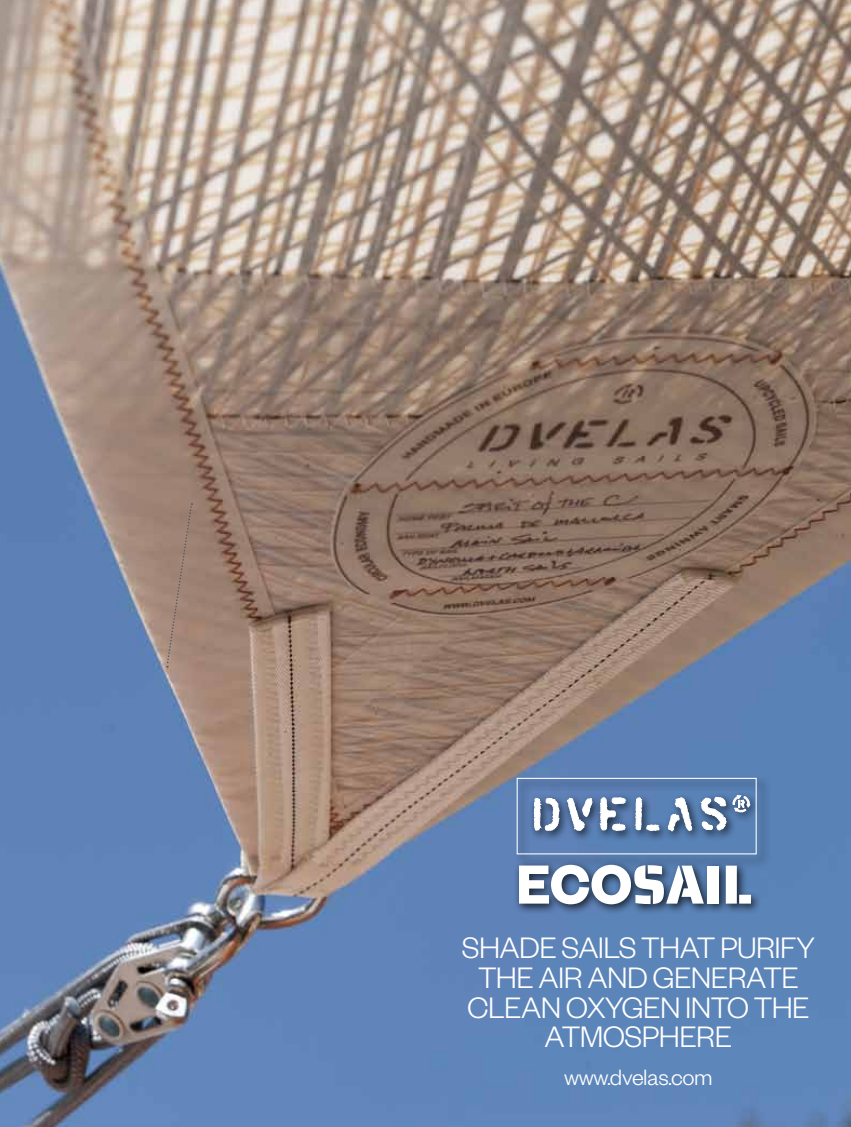
<style>
.page{position:relative;width:851px;height:1127px;background:#fff}
.page>*{position:absolute;margin:0;border:0;box-sizing:border-box;transform-origin:0 0}
.t1{font:55.2px "Saira Stencil One";color:#fff}
.t2{font:300 32.55px/29.8px "Founders Grotesk";letter-spacing:-.02em;color:#fff;text-align:center}
.t3{font:300 24.3px "Founders Grotesk";letter-spacing:-.02em;color:#fff}
.s1{font-family:"Founders Grotesk";font-weight:700;font-size:60.45px}
</style>
<div class="page">
<img style="left:0;top:0;width:850px;height:1127px">
<svg style="left:165px;top:503px;width:28px;height:164px;background:#9f8375"></svg>
<div style="left:514px;top:775px;width:257px;height:93px;background:#000;opacity:.75"></div>
<div style="left:516px;top:778px;width:240px;height:76px;border:1px solid #fff"></div>
<div style="left:513px;top:859px;width:249px;height:56px;background:#000;opacity:.75"></div>
<h1 class="t1" style="left:516px;top:839px;width:237px"><span class="s1">ECO</span>SAIL</h1>
<p class="t2" style="left:462px;top:931px;width:354px">SHADE SAILS THAT PURIFY<br>THE AIR AND GENERATE<br>CLEAN OXYGEN INTO THE<br>ATMOSPHERE</p>
<p class="t3" style="left:564px;top:1062px;width:150px">www.dvelas.com</p>
</div>
